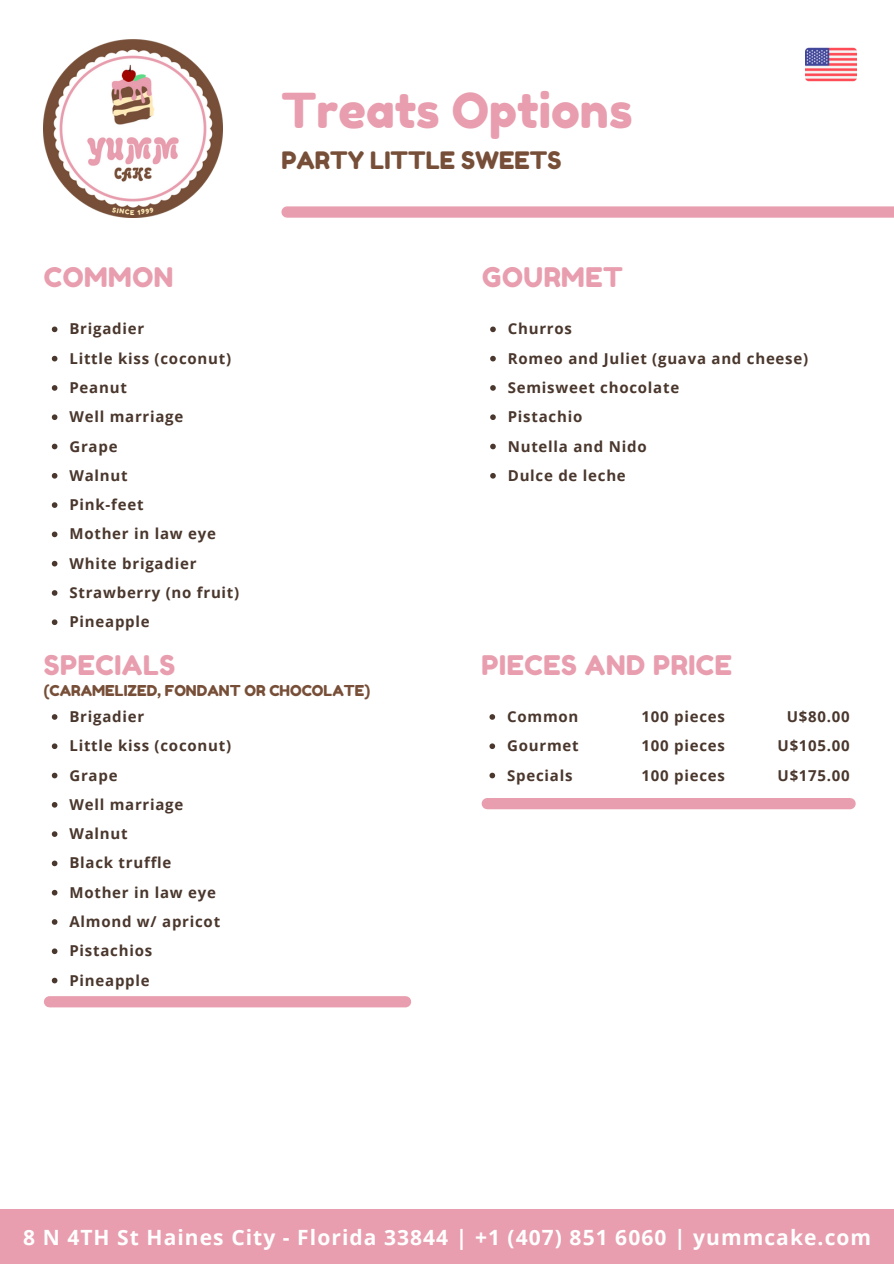
<style>
.page{position:relative;width:894px;height:1264px;background:#fff}
.page>*{position:absolute;margin:0;border:0;box-sizing:border-box;transform-origin:0 0}
.t1{font:48px "Fredoka One";color:#e89eae}
.t2{font:27px "Fredoka One";letter-spacing:.02em;color:#e89eae}
.t3{font:24px "Fredoka One";color:#774f38}
.t4{font:700 21px "Open Sans";letter-spacing:.05em;color:#fff}
.t5{font:700 15px/29.2px "Open Sans";letter-spacing:.05em;color:#4a372d}
.t6{font:15px "Fredoka One";color:#774f38}
</style>
<div class="page">
<img style="left:44px;top:39px;width:178px;height:179px">
<div style="left:0;top:1209px;width:893px;height:54px;background:#e89eae"></div>
<img style="left:805px;top:47px;width:51px;height:35px">
<svg style="left:52px;top:326px;width:5px;height:6px"></svg>
<svg style="left:52px;top:356px;width:5px;height:5px"></svg>
<svg style="left:52px;top:385px;width:5px;height:6px"></svg>
<svg style="left:52px;top:414px;width:5px;height:6px"></svg>
<svg style="left:52px;top:443px;width:5px;height:6px"></svg>
<svg style="left:52px;top:473px;width:5px;height:5px"></svg>
<svg style="left:52px;top:502px;width:5px;height:6px"></svg>
<svg style="left:52px;top:531px;width:5px;height:6px"></svg>
<svg style="left:52px;top:561px;width:5px;height:5px"></svg>
<svg style="left:52px;top:590px;width:5px;height:5px"></svg>
<svg style="left:52px;top:619px;width:5px;height:6px"></svg>
<svg style="left:490px;top:326px;width:5px;height:6px"></svg>
<svg style="left:490px;top:356px;width:5px;height:5px"></svg>
<svg style="left:490px;top:385px;width:5px;height:6px"></svg>
<svg style="left:490px;top:414px;width:5px;height:6px"></svg>
<svg style="left:490px;top:443px;width:5px;height:6px"></svg>
<svg style="left:490px;top:473px;width:5px;height:5px"></svg>
<div style="left:49px;top:996px;width:356px;height:11px;background:#e89eae"></div>
<div style="left:487px;top:798px;width:362px;height:11px;background:#e89eae"></div>
<div style="left:287px;top:206px;width:606px;height:12px;background:#e89eae"></div>
<svg style="left:489px;top:714px;width:6px;height:5px"></svg>
<svg style="left:489px;top:743px;width:6px;height:6px"></svg>
<svg style="left:489px;top:772px;width:6px;height:6px"></svg>
<svg style="left:52px;top:714px;width:5px;height:5px"></svg>
<svg style="left:52px;top:743px;width:5px;height:6px"></svg>
<svg style="left:52px;top:772px;width:5px;height:6px"></svg>
<svg style="left:52px;top:802px;width:5px;height:5px"></svg>
<svg style="left:52px;top:831px;width:5px;height:6px"></svg>
<svg style="left:52px;top:860px;width:5px;height:6px"></svg>
<svg style="left:52px;top:889px;width:5px;height:6px"></svg>
<svg style="left:52px;top:919px;width:5px;height:5px"></svg>
<svg style="left:52px;top:948px;width:5px;height:6px"></svg>
<svg style="left:52px;top:977px;width:5px;height:6px"></svg>
<svg style="left:112px;top:207px;width:42px;height:8px"></svg>
<h2 class="t2" style="left:44px;top:261px;width:131px">COMMON</h2>
<p class="t5" style="left:69px;top:314px;width:171px">Brigadier<br>Little kiss (coconut)<br>Peanut<br>Well marriage<br>Grape<br>Walnut<br>Pink-feet<br>Mother in law eye<br>White brigadier<br>Strawberry (no fruit)<br>Pineapple</p>
<h1 class="t1" style="left:281px;top:81px;width:352px">Treats Options</h1>
<h3 class="t3" style="left:281px;top:146px;width:281px">PARTY LITTLE SWEETS</h3>
<h2 class="t2" style="left:482px;top:261px;width:142px">GOURMET</h2>
<p class="t5" style="left:507px;top:314px;width:302px">Churros<br>Romeo and Juliet (guava and cheese)<br>Semisweet chocolate<br>Pistachio<br>Nutella and Nido<br>Dulce de leche</p>
<h2 class="t2" style="left:44px;top:648px;width:133px">SPECIALS</h2>
<p class="t6" style="left:44px;top:681px;width:328px">(CARAMELIZED, FONDANT OR CHOCOLATE)</p>
<p class="t5" style="left:69px;top:701px;width:163px">Brigadier<br>Little kiss (coconut)<br>Grape<br>Well marriage<br>Walnut<br>Black truffle<br>Mother in law eye<br>Almond w/ apricot<br>Pistachios<br>Pineapple</p>
<h2 class="t2" style="left:481px;top:648px;width:252px">PIECES AND PRICE</h2>
<p class="t5" style="left:641px;top:701px;width:85px;text-align:justify">100 pieces 100 pieces 100 pieces</p>
<p class="t5" style="left:507px;top:701px;width:73px;text-align:justify">Common Gourmet Specials</p>
<p class="t5" style="left:777px;top:701px;width:74px;text-align:justify;text-indent:9px">U$80.00<br>U$105.00<br>U$175.00</p>
<h3 class="t4" style="left:23px;top:1222px;width:849px">8 N 4TH St Haines City - Florida 33844 | +1 (407) 851 6060 | yummcake.com</h3>
</div>
